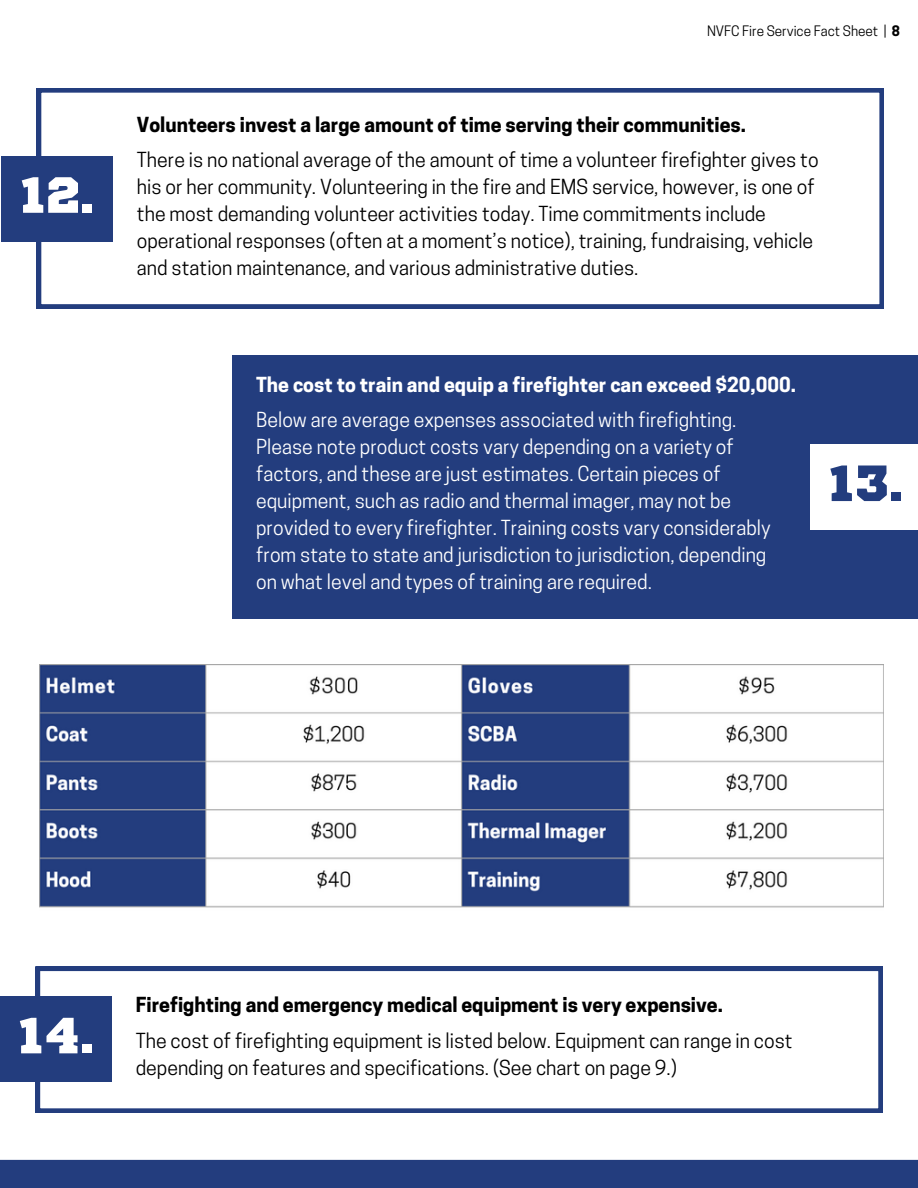
<style>
.page{position:relative;width:918px;height:1188px;background:#fff}
.page>*{position:absolute;margin:0;border:0;box-sizing:border-box;transform-origin:0 0}
.t1{font:50.85px "Sports World";color:#fff}
.t2{font:50.85px "Sports World";color:#233d7e}
.t3{font:19.5px/27px "Cooper Hewitt";color:#000}
.t4{font:19.5px/27px "Cooper Hewitt";color:#fff}
.t5{font:700 19.5px "Cooper Hewitt";color:#000}
.t6{font:700 19.5px "Cooper Hewitt";color:#fff}
.t7{font:13.5px "Cooper Hewitt";color:#000}
.s1{font-weight:700}
</style>
<div class="page">
<div style="left:0;top:1160px;width:918px;height:28px;background:#233d7e"></div>
<img style="left:39px;top:665px;width:845px;height:243px">
<svg style="left:37px;top:88px;width:847px;height:221px"></svg>
<div style="left:1px;top:156px;width:111px;height:86px;background:#233d7e"></div>
<div style="left:232px;top:355px;width:686px;height:263px;background:#233d7e"></div>
<div style="left:810px;top:445px;width:108px;height:85px;background:#fff"></div>
<svg style="left:36px;top:967px;width:847px;height:146px"></svg>
<div style="left:0;top:997px;width:111px;height:85px;background:#233d7e"></div>
<h1 class="t1" style="left:19px;top:172px;width:76px">12.</h1>
<p class="t7" style="left:707px;top:26px;width:195px">NVFC Fire Service Fact Sheet | <span class="s1">8</span></p>
<p class="t5" style="left:137px;top:117px;width:611px">Volunteers invest a large amount of time serving their communities.</p>
<p class="t3" style="left:137px;top:149px;width:683px">There is no national average of the amount of time a volunteer firefighter gives to his or her community. Volunteering in the fire and EMS service, however, is one of the most demanding volunteer activities today. Time commitments include operational responses (often at a moment’s notice), training, fundraising, vehicle and station maintenance, and various administrative duties.</p>
<p class="t6" style="left:256px;top:377px;width:541px">The cost to train and equip a firefighter can exceed $20,000.</p>
<p class="t4" style="left:256px;top:409px;width:516px">Below are average expenses associated with firefighting.<br>Please note product costs vary depending on a variety of factors, and these are just estimates. Certain pieces of equipment, such as radio and thermal imager, may not be provided to every firefighter. Training costs vary considerably from state to state and jurisdiction to jurisdiction, depending on what level and types of training are required.</p>
<h1 class="t2" style="left:828px;top:460px;width:77px">13.</h1>
<h1 class="t1" style="left:18px;top:1013px;width:78px">14.</h1>
<p class="t5" style="left:136px;top:997px;width:589px">Firefighting and emergency medical equipment is very expensive.</p>
<p class="t3" style="left:136px;top:1029px;width:658px">The cost of firefighting equipment is listed below. Equipment can range in cost depending on features and specifications. (See chart on page 9.)</p>
</div>
